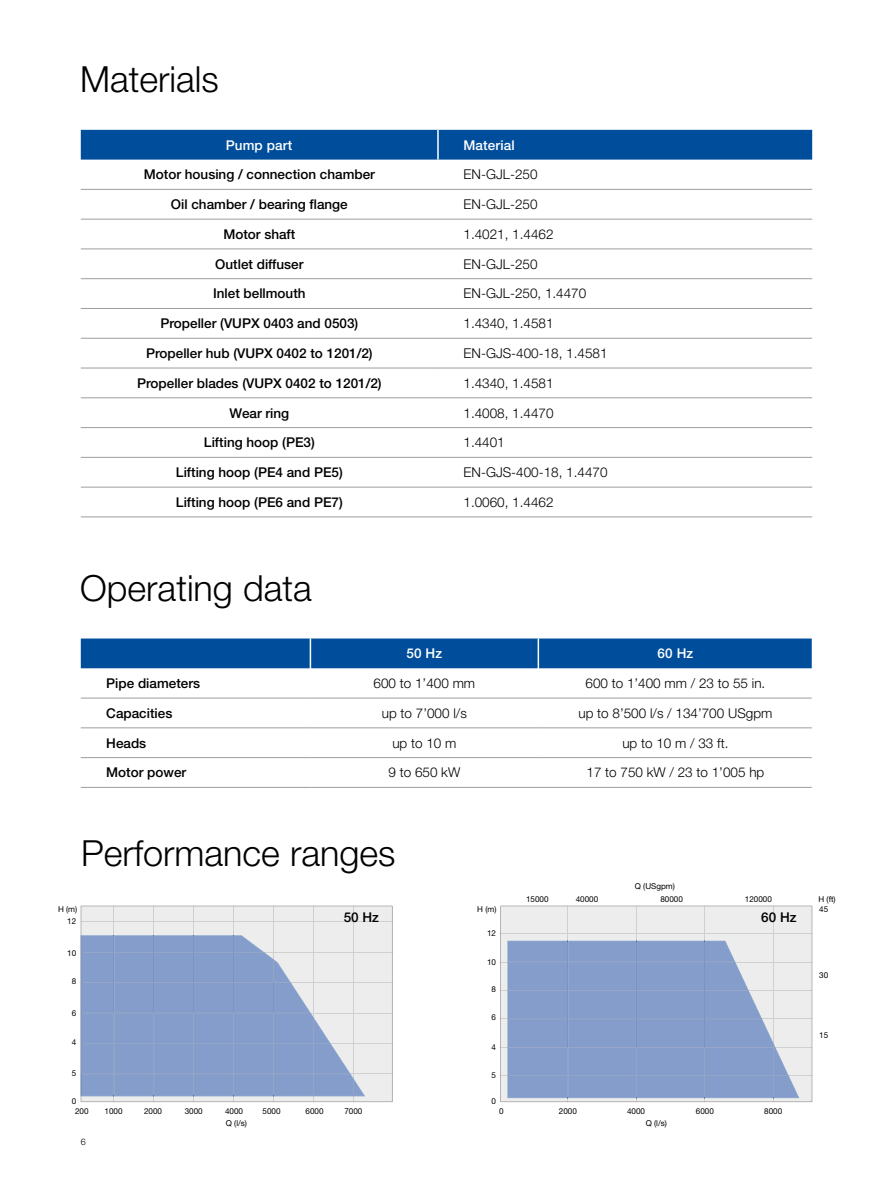
<style>
.page{position:relative;width:893px;height:1191px;background:#fff}
.page>*{position:absolute;margin:0;border:0;box-sizing:border-box;transform-origin:0 0}
.t1{font:300 36px "Helvetica Neue LT Pro";color:#000}
.Table_row_title_cent{font:500 13.5px "Helvetica Neue LT Pro";color:#000}
.Table_text_left{font:300 13.5px "Helvetica Neue LT Pro";color:#000}
.Table_text_center{font:300 13.5px "Helvetica Neue LT Pro";color:#000}
.Table_row_title{font:500 13.5px "Helvetica Neue LT Pro";color:#000}
.Table_column_title_c{font:500 13.5px "Helvetica Neue LT Pro";letter-spacing:.01em;color:#fff}
.Table_column_title_l{font:500 13.5px "Helvetica Neue LT Pro";letter-spacing:.01em;color:#fff}
.Performance_range_ca{font:500 13.5px "Helvetica Neue LT Pro";color:#000}
.t2{font:300 9px "Helvetica Neue LT Pro";color:#000}
.t3{font:8.1px/10.5px "Helvetica Neue LT Com";color:#000}
</style>
<div class="page">
<svg style="left:500px;top:905px;width:312px;height:197px;background:#e8e8e8"></svg>
<svg style="left:507px;top:940px;width:292px;height:158px;background:#93a7ce"></svg>
<svg style="left:81px;top:905px;width:311px;height:197px;background:#e9e9e9"></svg>
<svg style="left:81px;top:935px;width:284px;height:162px;background:#99acd0"></svg>
<svg style="left:81px;top:638px;width:731px;height:149px"></svg>
<hr style="left:81px;top:697px;width:229px;height:1px;background:#9d9d9c">
<hr style="left:310px;top:697px;width:228px;height:1px;background:#9d9d9c">
<hr style="left:538px;top:697px;width:274px;height:1px;background:#9d9d9c">
<hr style="left:81px;top:727px;width:229px;height:1px;background:#9d9d9c">
<hr style="left:310px;top:727px;width:228px;height:1px;background:#9d9d9c">
<hr style="left:538px;top:727px;width:274px;height:1px;background:#9d9d9c">
<hr style="left:81px;top:757px;width:229px;height:1px;background:#9d9d9c">
<hr style="left:310px;top:757px;width:228px;height:1px;background:#9d9d9c">
<hr style="left:538px;top:757px;width:274px;height:1px;background:#9d9d9c">
<hr style="left:81px;top:787px;width:229px;height:1px;background:#9d9d9c">
<hr style="left:310px;top:787px;width:228px;height:1px;background:#9d9d9c">
<hr style="left:538px;top:787px;width:274px;height:1px;background:#9d9d9c">
<div style="left:81px;top:130px;width:731px;height:30px;background:#004e9b"></div>
<hr style="left:437px;top:130px;width:2px;height:30px;background:#fff">
<hr style="left:81px;top:189px;width:357px;height:1px;background:#9d9d9c">
<hr style="left:438px;top:189px;width:374px;height:1px;background:#9d9d9c">
<hr style="left:81px;top:219px;width:357px;height:1px;background:#9d9d9c">
<hr style="left:438px;top:219px;width:374px;height:1px;background:#9d9d9c">
<hr style="left:81px;top:248px;width:357px;height:1px;background:#9d9d9c">
<hr style="left:438px;top:248px;width:374px;height:1px;background:#9d9d9c">
<hr style="left:81px;top:278px;width:357px;height:1px;background:#9d9d9c">
<hr style="left:438px;top:278px;width:374px;height:1px;background:#9d9d9c">
<hr style="left:81px;top:308px;width:357px;height:1px;background:#9d9d9c">
<hr style="left:438px;top:308px;width:374px;height:1px;background:#9d9d9c">
<hr style="left:81px;top:338px;width:357px;height:1px;background:#9d9d9c">
<hr style="left:438px;top:338px;width:374px;height:1px;background:#9d9d9c">
<hr style="left:81px;top:368px;width:357px;height:1px;background:#9d9d9c">
<hr style="left:438px;top:368px;width:374px;height:1px;background:#9d9d9c">
<hr style="left:81px;top:397px;width:357px;height:1px;background:#9d9d9c">
<hr style="left:438px;top:397px;width:374px;height:1px;background:#9d9d9c">
<hr style="left:81px;top:427px;width:357px;height:1px;background:#9d9d9c">
<hr style="left:438px;top:427px;width:374px;height:1px;background:#9d9d9c">
<hr style="left:81px;top:457px;width:357px;height:1px;background:#9d9d9c">
<hr style="left:438px;top:457px;width:374px;height:1px;background:#9d9d9c">
<hr style="left:81px;top:487px;width:357px;height:1px;background:#9d9d9c">
<hr style="left:438px;top:487px;width:374px;height:1px;background:#9d9d9c">
<hr style="left:81px;top:516px;width:357px;height:1px;background:#9d9d9c">
<hr style="left:438px;top:516px;width:374px;height:1px;background:#9d9d9c">
<p class="t1" style="left:80px;top:57px;width:140px">Materials</p>
<p class="Table_column_title_c" style="left:226px;top:137px;width:68px">Pump part</p>
<p class="Table_column_title_l" style="left:463px;top:137px;width:53px">Material</p>
<p class="Table_row_title_cent" style="left:144px;top:166px;width:233px">Motor housing / connection chamber</p>
<p class="Table_text_left" style="left:463px;top:166px;width:76px">EN-GJL-250</p>
<p class="Table_row_title_cent" style="left:171px;top:196px;width:178px">Oil chamber / bearing flange</p>
<p class="Table_text_left" style="left:463px;top:196px;width:76px">EN-GJL-250</p>
<p class="Table_row_title_cent" style="left:223px;top:226px;width:74px">Motor shaft</p>
<p class="Table_text_left" style="left:463px;top:226px;width:92px">1.4021, 1.4462</p>
<p class="Table_row_title_cent" style="left:215px;top:256px;width:90px">Outlet diffuser</p>
<p class="Table_text_left" style="left:463px;top:255px;width:76px">EN-GJL-250</p>
<p class="Table_row_title_cent" style="left:213px;top:285px;width:94px">Inlet bellmouth</p>
<p class="Table_text_left" style="left:463px;top:285px;width:124px">EN-GJL-250, 1.4470</p>
<p class="Table_row_title_cent" style="left:160px;top:315px;width:199px">Propeller (VUPX 0403 and 0503)</p>
<p class="Table_text_left" style="left:463px;top:315px;width:92px">1.4340, 1.4581</p>
<p class="Table_row_title_cent" style="left:146px;top:345px;width:228px">Propeller hub (VUPX 0402 to 1201/2)</p>
<p class="Table_text_left" style="left:463px;top:345px;width:146px">EN-GJS-400-18, 1.4581</p>
<p class="Table_row_title_cent" style="left:137px;top:375px;width:246px">Propeller blades (VUPX 0402 to 1201/2)</p>
<p class="Table_text_left" style="left:463px;top:375px;width:92px">1.4340, 1.4581</p>
<p class="Table_row_title_cent" style="left:229px;top:404px;width:61px">Wear ring</p>
<p class="Table_text_left" style="left:463px;top:404px;width:92px">1.4008, 1.4470</p>
<p class="Table_row_title_cent" style="left:204px;top:434px;width:112px">Lifting hoop (PE3)</p>
<p class="Table_text_left" style="left:463px;top:434px;width:43px">1.4401</p>
<p class="Table_row_title_cent" style="left:176px;top:464px;width:168px">Lifting hoop (PE4 and PE5)</p>
<p class="Table_text_left" style="left:463px;top:464px;width:146px">EN-GJS-400-18, 1.4470</p>
<p class="Table_row_title_cent" style="left:176px;top:494px;width:168px">Lifting hoop (PE6 and PE7)</p>
<p class="Table_text_left" style="left:463px;top:494px;width:92px">1.0060, 1.4462</p>
<p class="t1" style="left:80px;top:565px;width:233px">Operating data</p>
<p class="Table_column_title_c" style="left:406px;top:645px;width:37px">50 Hz</p>
<p class="Table_column_title_c" style="left:657px;top:645px;width:37px">60 Hz</p>
<p class="Table_row_title" style="left:106px;top:675px;width:95px">Pipe diameters</p>
<p class="Table_text_center" style="left:374px;top:675px;width:103px">600 to 1’400 mm</p>
<p class="Table_text_center" style="left:585px;top:675px;width:181px">600 to 1’400 mm / 23 to 55 in.</p>
<p class="Table_row_title" style="left:106px;top:705px;width:68px">Capacities</p>
<p class="Table_text_center" style="left:382px;top:704px;width:87px">up to 7’000 l/s</p>
<p class="Table_text_center" style="left:578px;top:704px;width:195px">up to 8’500 l/s / 134’700 USgpm</p>
<p class="Table_row_title" style="left:106px;top:734px;width:42px">Heads</p>
<p class="Table_text_center" style="left:392px;top:734px;width:66px">up to 10 m</p>
<p class="Table_text_center" style="left:622px;top:734px;width:108px">up to 10 m / 33 ft.</p>
<p class="Table_row_title" style="left:106px;top:764px;width:82px">Motor power</p>
<p class="Table_text_center" style="left:388px;top:764px;width:73px">9 to 650 kW</p>
<p class="Table_text_center" style="left:586px;top:764px;width:179px">17 to 750 kW / 23 to 1’005 hp</p>
<p class="t1" style="left:81px;top:831px;width:316px">Performance ranges</p>
<p class="t3" style="left:635px;top:880px;width:42px">Q (USgpm)</p>
<p class="t3" style="left:526px;top:893px;width:24px">15000</p>
<p class="t3" style="left:576px;top:893px;width:24px">40000</p>
<p class="t3" style="left:660px;top:893px;width:24px">80000</p>
<p class="t3" style="left:745px;top:893px;width:29px">120000</p>
<p class="t3" style="left:818px;top:893px;width:19px">H (ft)</p>
<p class="t3" style="left:58px;top:903px;width:21px">H (m)</p>
<p class="t3" style="left:67px;top:915px;width:11px">12</p>
<p class="t3" style="left:67px;top:947px;width:11px">10</p>
<p class="t3" style="left:72px;top:975px;width:6px">8</p>
<p class="t3" style="left:72px;top:1008px;width:6px">6</p>
<p class="t3" style="left:72px;top:1036px;width:6px">4</p>
<p class="t3" style="left:72px;top:1067px;width:6px">5</p>
<p class="t3" style="left:75px;top:1095px;width:15px;text-indent:-3px">0<br>200</p>
<p class="t3" style="left:105px;top:1105px;width:20px">1000</p>
<p class="t3" style="left:144px;top:1105px;width:20px">2000</p>
<p class="t3" style="left:185px;top:1105px;width:20px">3000</p>
<p class="t2" style="left:81px;top:1136px;width:7px">6</p>
<p class="t3" style="left:477px;top:903px;width:21px">H (m)</p>
<p class="Performance_range_ca" style="left:344px;top:909px;width:37px">50 Hz</p>
<p class="Performance_range_ca" style="left:761px;top:909px;width:37px">60 Hz</p>
<p class="t3" style="left:487px;top:927px;width:11px">12</p>
<p class="t3" style="left:225px;top:1105px;width:20px">4000</p>
<p class="t3" style="left:263px;top:1105px;width:20px">5000</p>
<p class="t3" style="left:306px;top:1105px;width:20px">6000</p>
<p class="t3" style="left:344px;top:1105px;width:20px">7000</p>
<p class="t3" style="left:226px;top:1117px;width:23px">Q (l/s)</p>
<p class="t3" style="left:487px;top:956px;width:11px">10</p>
<p class="t3" style="left:491px;top:983px;width:6px">8</p>
<p class="t3" style="left:491px;top:1011px;width:6px">6</p>
<p class="t3" style="left:491px;top:1041px;width:6px">4</p>
<p class="t3" style="left:491px;top:1069px;width:6px">5</p>
<p class="t3" style="left:491px;top:1095px;width:6px">0</p>
<p class="t3" style="left:499px;top:1105px;width:6px">0</p>
<p class="t3" style="left:559px;top:1105px;width:20px">2000</p>
<p class="t3" style="left:627px;top:1105px;width:20px">4000</p>
<p class="t3" style="left:696px;top:1105px;width:20px">6000</p>
<p class="t3" style="left:764px;top:1105px;width:20px">8000</p>
<p class="t3" style="left:646px;top:1117px;width:23px">Q (l/s)</p>
<p class="t3" style="left:819px;top:903px;width:11px">45</p>
<p class="t3" style="left:819px;top:969px;width:11px">30</p>
<p class="t3" style="left:819px;top:1030px;width:11px">15</p>
</div>
